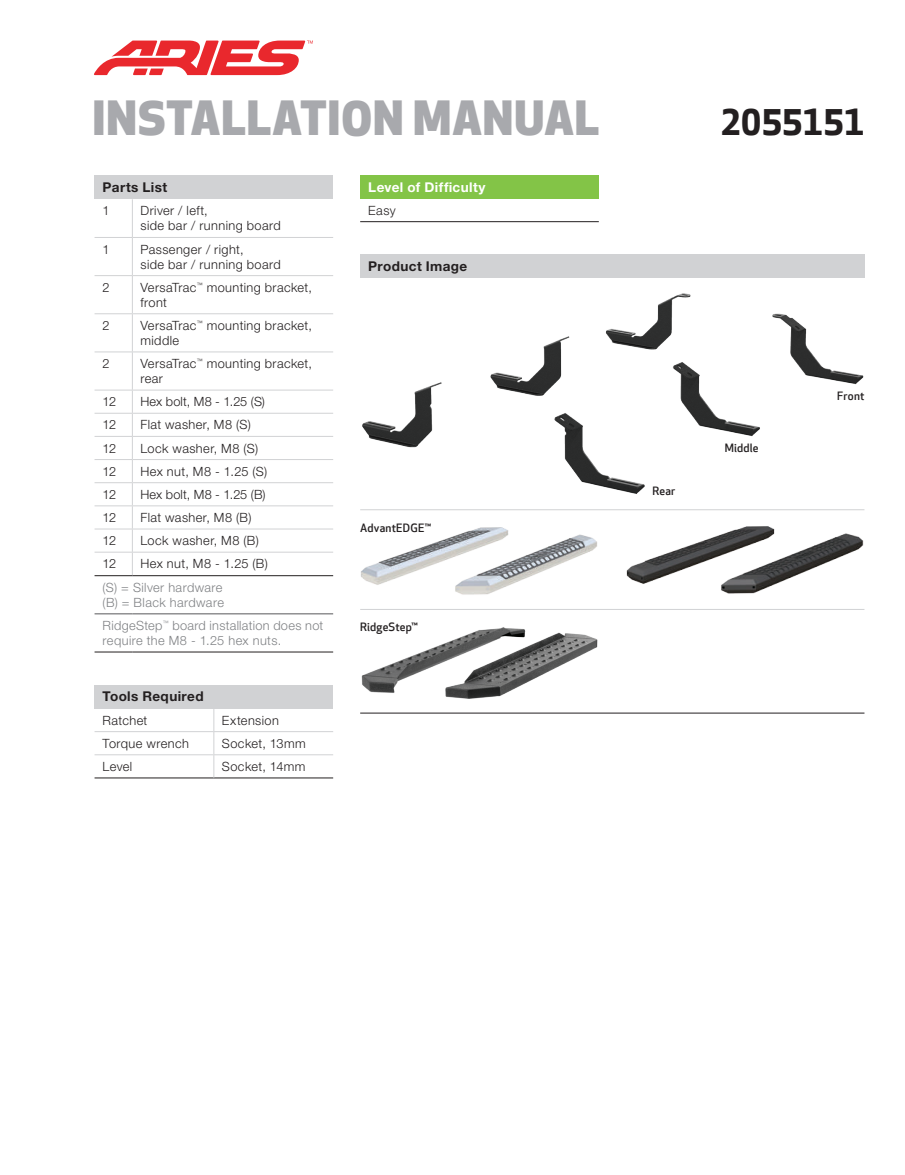
<style>
.page{position:relative;width:905px;height:1175px;background:#fff}
.page>*{position:absolute;margin:0;border:0;box-sizing:border-box;transform-origin:0 0}
.t1{font:800 46.05px "Apex New";letter-spacing:.02em;color:#a8a9ad}
.t2{font:700 34.5px "Apex New";letter-spacing:-.005em;color:#231f20}
.t3{font:700 13.5px "Helvetica Neue LT Std";letter-spacing:.03em;color:#231f20}
.t4{font:700 13.5px "Helvetica Neue LT Std";letter-spacing:.03em;color:#fff}
.t5{font:300 12.75px/15px "Helvetica Neue LT Std";letter-spacing:.03em;color:#231f20}
.t6{font:300 12.75px/15px "Helvetica Neue LT Std";letter-spacing:.025em;color:#808285}
.t7{font:500 11.25px "Apex New";letter-spacing:.02em;color:#231f20}
</style>
<div class="page">
<div style="left:360px;top:176px;width:238px;height:23px;background:#83c447"></div>
<hr style="left:360px;top:221px;width:238px;height:1px;background:#231f20">
<div style="left:94px;top:685px;width:239px;height:23px;background:#d1d2d4"></div>
<hr style="left:94px;top:731px;width:120px;height:1px;background:#d1d2d4">
<hr style="left:214px;top:731px;width:119px;height:1px;background:#d1d2d4">
<hr style="left:94px;top:754px;width:120px;height:1px;background:#d1d2d4">
<hr style="left:214px;top:754px;width:119px;height:1px;background:#d1d2d4">
<hr style="left:94px;top:777px;width:120px;height:1px;background:#231f20">
<hr style="left:214px;top:777px;width:119px;height:1px;background:#231f20">
<svg style="left:213px;top:708px;width:1px;height:69px"></svg>
<div style="left:94px;top:176px;width:239px;height:23px;background:#d1d2d4"></div>
<hr style="left:94px;top:237px;width:38px;height:1px;background:#d1d2d4">
<hr style="left:132px;top:237px;width:201px;height:1px;background:#d1d2d4">
<hr style="left:94px;top:275px;width:38px;height:1px;background:#d1d2d4">
<hr style="left:132px;top:275px;width:201px;height:1px;background:#d1d2d4">
<hr style="left:94px;top:313px;width:38px;height:1px;background:#d1d2d4">
<hr style="left:132px;top:313px;width:201px;height:1px;background:#d1d2d4">
<hr style="left:94px;top:351px;width:38px;height:1px;background:#d1d2d4">
<hr style="left:132px;top:351px;width:201px;height:1px;background:#d1d2d4">
<hr style="left:94px;top:390px;width:38px;height:1px;background:#d1d2d4">
<hr style="left:132px;top:390px;width:201px;height:1px;background:#d1d2d4">
<hr style="left:94px;top:413px;width:38px;height:1px;background:#d1d2d4">
<hr style="left:132px;top:413px;width:201px;height:1px;background:#d1d2d4">
<hr style="left:94px;top:436px;width:38px;height:1px;background:#d1d2d4">
<hr style="left:132px;top:436px;width:201px;height:1px;background:#d1d2d4">
<hr style="left:94px;top:459px;width:38px;height:1px;background:#d1d2d4">
<hr style="left:132px;top:459px;width:201px;height:1px;background:#d1d2d4">
<hr style="left:94px;top:482px;width:38px;height:1px;background:#d1d2d4">
<hr style="left:132px;top:482px;width:201px;height:1px;background:#d1d2d4">
<hr style="left:94px;top:505px;width:38px;height:1px;background:#d1d2d4">
<hr style="left:132px;top:505px;width:201px;height:1px;background:#d1d2d4">
<hr style="left:94px;top:528px;width:38px;height:1px;background:#d1d2d4">
<hr style="left:132px;top:528px;width:201px;height:1px;background:#d1d2d4">
<hr style="left:94px;top:552px;width:38px;height:1px;background:#d1d2d4">
<hr style="left:132px;top:552px;width:201px;height:1px;background:#d1d2d4">
<hr style="left:132px;top:199px;width:1px;height:38px;background:#d1d2d4">
<hr style="left:132px;top:238px;width:1px;height:37px;background:#d1d2d4">
<hr style="left:132px;top:276px;width:1px;height:37px;background:#d1d2d4">
<hr style="left:132px;top:314px;width:1px;height:37px;background:#d1d2d4">
<hr style="left:132px;top:352px;width:1px;height:38px;background:#d1d2d4">
<svg style="left:132px;top:390px;width:1px;height:185px"></svg>
<hr style="left:94px;top:575px;width:38px;height:1px;background:#231f20">
<hr style="left:132px;top:575px;width:201px;height:1px;background:#231f20">
<hr style="left:94px;top:651px;width:38px;height:1px;background:#231f20">
<hr style="left:132px;top:651px;width:201px;height:1px;background:#231f20">
<hr style="left:94px;top:613px;width:38px;height:1px;background:#57585a">
<hr style="left:132px;top:613px;width:201px;height:1px;background:#57585a">
<div style="left:360px;top:254px;width:504px;height:24px;background:#d1d2d4"></div>
<hr style="left:360px;top:509px;width:504px;height:1px;background:#d1d2d4">
<hr style="left:360px;top:609px;width:504px;height:1px;background:#d1d2d4">
<hr style="left:360px;top:712px;width:504px;height:1px;background:#231f20">
<img style="left:362px;top:293px;width:502px;height:201px">
<img style="left:361px;top:527px;width:236px;height:68px">
<img style="left:626px;top:526px;width:238px;height:68px">
<img style="left:361px;top:627px;width:237px;height:72px">
<svg style="left:94px;top:41px;width:219px;height:34px"></svg>
<h1 class="t1" style="left:93px;top:93px;width:508px">INSTALLATION MANUAL</h1>
<h2 class="t2" style="left:720px;top:102px;width:146px">2055151</h2>
<p class="t3" style="left:103px;top:179px;width:66px">Parts List</p>
<p class="t5" style="left:103px;top:203px;width:9px">1</p>
<p class="t5" style="left:140px;top:203px;width:142px">Driver / left,<br>side bar / running board</p>
<p class="t5" style="left:103px;top:241px;width:9px">1</p>
<p class="t5" style="left:140px;top:241px;width:142px">Passenger / right,<br>side bar / running board</p>
<p class="t5" style="left:103px;top:279px;width:9px">2</p>
<p class="t5" style="left:140px;top:279px;width:173px">VersaTrac<sup>™</sup> mounting bracket, front</p>
<p class="t5" style="left:103px;top:317px;width:9px">2</p>
<p class="t5" style="left:140px;top:317px;width:173px">VersaTrac<sup>™</sup> mounting bracket, middle</p>
<p class="t5" style="left:103px;top:356px;width:9px">2</p>
<p class="t5" style="left:140px;top:356px;width:173px">VersaTrac<sup>™</sup> mounting bracket, rear</p>
<p class="t5" style="left:103px;top:394px;width:15px">12</p>
<p class="t5" style="left:140px;top:394px;width:126px">Hex bolt, M8 - 1.25 (S)</p>
<p class="t5" style="left:103px;top:417px;width:15px">12</p>
<p class="t5" style="left:140px;top:417px;width:112px">Flat washer, M8 (S)</p>
<p class="t5" style="left:103px;top:440px;width:15px">12</p>
<p class="t5" style="left:140px;top:440px;width:119px">Lock washer, M8 (S)</p>
<p class="t5" style="left:103px;top:463px;width:15px">12</p>
<p class="t5" style="left:140px;top:463px;width:128px">Hex nut, M8 - 1.25 (S)</p>
<p class="t5" style="left:103px;top:486px;width:15px">12</p>
<p class="t5" style="left:140px;top:486px;width:127px">Hex bolt, M8 - 1.25 (B)</p>
<p class="t5" style="left:103px;top:509px;width:15px">12</p>
<p class="t5" style="left:140px;top:509px;width:112px">Flat washer, M8 (B)</p>
<p class="t5" style="left:103px;top:533px;width:15px">12</p>
<p class="t5" style="left:140px;top:533px;width:120px">Lock washer, M8 (B)</p>
<p class="t5" style="left:103px;top:556px;width:15px">12</p>
<p class="t5" style="left:140px;top:556px;width:129px">Hex nut, M8 - 1.25 (B)</p>
<p class="t6" style="left:103px;top:579px;width:123px">(S) = Silver hardware (B) = Black hardware</p>
<p class="t6" style="left:103px;top:617px;width:222px">RidgeStep<sup>™</sup> board installation does not require the M8 - 1.25 hex nuts.</p>
<p class="t3" style="left:103px;top:688px;width:102px">Tools Required</p>
<p class="t5" style="left:103px;top:712px;width:46px">Ratchet</p>
<p class="t5" style="left:222px;top:712px;width:58px">Extension</p>
<p class="t5" style="left:103px;top:735px;width:88px">Torque wrench</p>
<p class="t5" style="left:222px;top:735px;width:85px">Socket, 13mm</p>
<p class="t5" style="left:103px;top:758px;width:31px">Level</p>
<p class="t5" style="left:222px;top:758px;width:85px">Socket, 14mm</p>
<p class="t4" style="left:368px;top:179px;width:119px">Level of Difficulty</p>
<p class="t5" style="left:368px;top:202px;width:29px">Easy</p>
<p class="t3" style="left:368px;top:258px;width:100px">Product Image</p>
<p class="t7" style="left:360px;top:521px;width:73px">AdvantEDGE™</p>
<p class="t7" style="left:360px;top:621px;width:59px">RidgeStep™</p>
<p class="t7" style="left:652px;top:484px;width:24px">Rear</p>
<p class="t7" style="left:724px;top:442px;width:35px">Middle</p>
<p class="t7" style="left:837px;top:389px;width:29px">Front</p>
</div>
